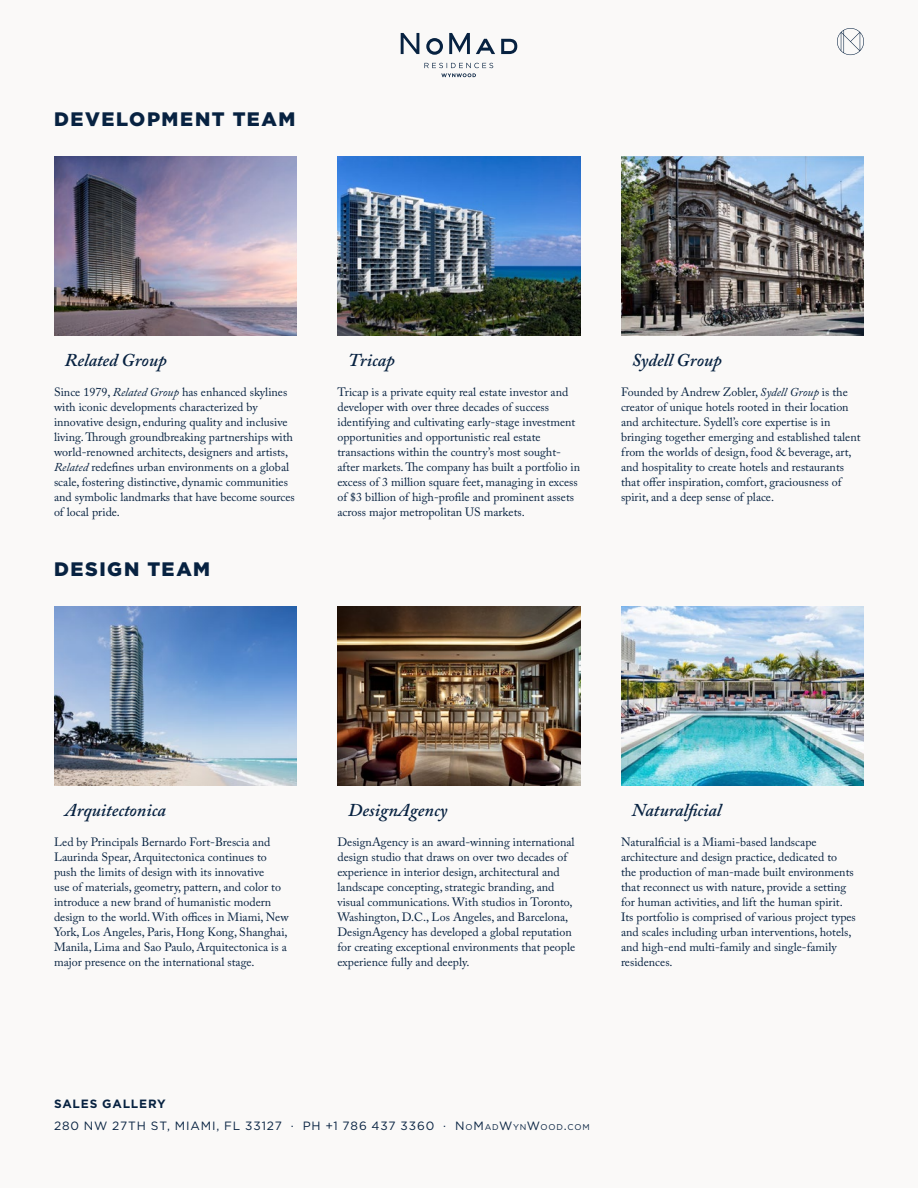
<style>
.page{position:relative;width:918px;height:1188px;background:#faf9f8}
.page>*{position:absolute;margin:0;border:0;box-sizing:border-box;transform-origin:0 0}
.t1{font:900 19.5px "Gotham HTF";letter-spacing:.08em;color:#072241}
.t2{font:italic 600 18px "Adobe Caslon Pro";color:#072241}
.t3{font:12px/15px "Adobe Caslon Pro";color:#072241}
.t4{font:12px/22.5px "Gotham HTF";letter-spacing:.07em;color:#072241}
.s1{font-style:italic}
.s2{font-weight:700}
.s3{font-style:inherit}
.s4{font-size:8.4px}
</style>
<div class="page">
<svg style="left:837px;top:28px;width:27px;height:27px"></svg>
<svg style="left:401px;top:33px;width:116px;height:44px"></svg>
<img style="left:621px;top:156px;width:243px;height:180px">
<img style="left:338px;top:156px;width:242px;height:180px">
<img style="left:54px;top:606px;width:243px;height:180px">
<img style="left:54px;top:156px;width:243px;height:180px">
<img style="left:338px;top:606px;width:242px;height:180px">
<img style="left:621px;top:606px;width:243px;height:180px">
<h1 class="t1" style="left:54px;top:108px;width:243px">DEVELOPMENT TEAM</h1>
<h2 class="t2" style="left:65px;top:349px;width:103px">Related Group</h2>
<p class="t3" style="left:54px;top:384px;width:242px">Since 1979, <span class="s1">Related Group</span> has enhanced skylines with iconic developments characterized by innovative design, enduring quality and inclusive living. Through groundbreaking partnerships with world-renowned architects, designers and artists, <span class="s1">Related</span> redefines urban environments on a global scale, fostering distinctive, dynamic communities and symbolic landmarks that have become sources of local pride.</p>
<h1 class="t1" style="left:54px;top:558px;width:158px">DESIGN TEAM</h1>
<h2 class="t2" style="left:348px;top:349px;width:48px">Tricap</h2>
<p class="t3" style="left:338px;top:384px;width:244px">Tricap is a private equity real estate investor and developer with over three decades of success identifying and cultivating early-stage investment opportunities and opportunistic real estate transactions within the country’s most sought&shy;after markets. The company has built a portfolio in excess of 3 million square feet, managing in excess of $3 billion of high-profile and prominent assets across major metropolitan US markets.</p>
<h2 class="t2" style="left:632px;top:349px;width:91px">Sydell Group</h2>
<p class="t3" style="left:621px;top:384px;width:241px">Founded by Andrew Zobler, <span class="s1">Sydell Group</span> is the creator of unique hotels rooted in their location and architecture. Sydell’s core expertise is in bringing together emerging and established talent from the worlds of design, food &amp; beverage, art, and hospitality to create hotels and restaurants that offer inspiration, comfort, graciousness of spirit, and a deep sense of place.</p>
<h2 class="t2" style="left:65px;top:799px;width:103px">Arquitectonica</h2>
<p class="t3" style="left:54px;top:834px;width:236px">Led by Principals Bernardo Fort-Brescia and Laurinda Spear, Arquitectonica continues to push the limits of design with its innovative<br>use of materials, geometry, pattern, and color to introduce a new brand of humanistic modern design to the world. With offices in Miami, New York, Los Angeles, Paris, Hong Kong, Shanghai, Manila, Lima and Sao Paulo, Arquitectonica is a major presence on the international stage.</p>
<h2 class="t2" style="left:348px;top:799px;width:101px">DesignAgency</h2>
<p class="t3" style="left:338px;top:834px;width:239px">DesignAgency is an award-winning international design studio that draws on over two decades of experience in interior design, architectural and landscape concepting, strategic branding, and visual communications. With studios in Toronto, Washington, D.C., Los Angeles, and Barcelona, DesignAgency has developed a global reputation for creating exceptional environments that people experience fully and deeply.</p>
<h2 class="t2" style="left:632px;top:799px;width:91px">Naturalficial</h2>
<p class="t3" style="left:621px;top:834px;width:236px">Naturalficial is a Miami-based landscape architecture and design practice, dedicated to<br>the production of man-made built environments that reconnect us with nature, provide a setting for human activities, and lift the human spirit.<br>Its portfolio is comprised of various project types and scales including urban interventions, hotels, and high-end multi-family and single-family residences.</p>
<p class="t4" style="left:54px;top:1092px;width:536px"><span class="s2">SALES GALLERY<br></span>280 NW 27TH ST, MIAMI, FL 33127 · PH +1 786 437 3360 · <span class="s3">N</span><span class="s4">O</span><span class="s3">M</span><span class="s4">AD</span><span class="s3">W</span><span class="s4">YN</span><span class="s3">W</span><span class="s4">OOD</span><span class="s3">.</span><span class="s4">COM</span></p>
</div>
